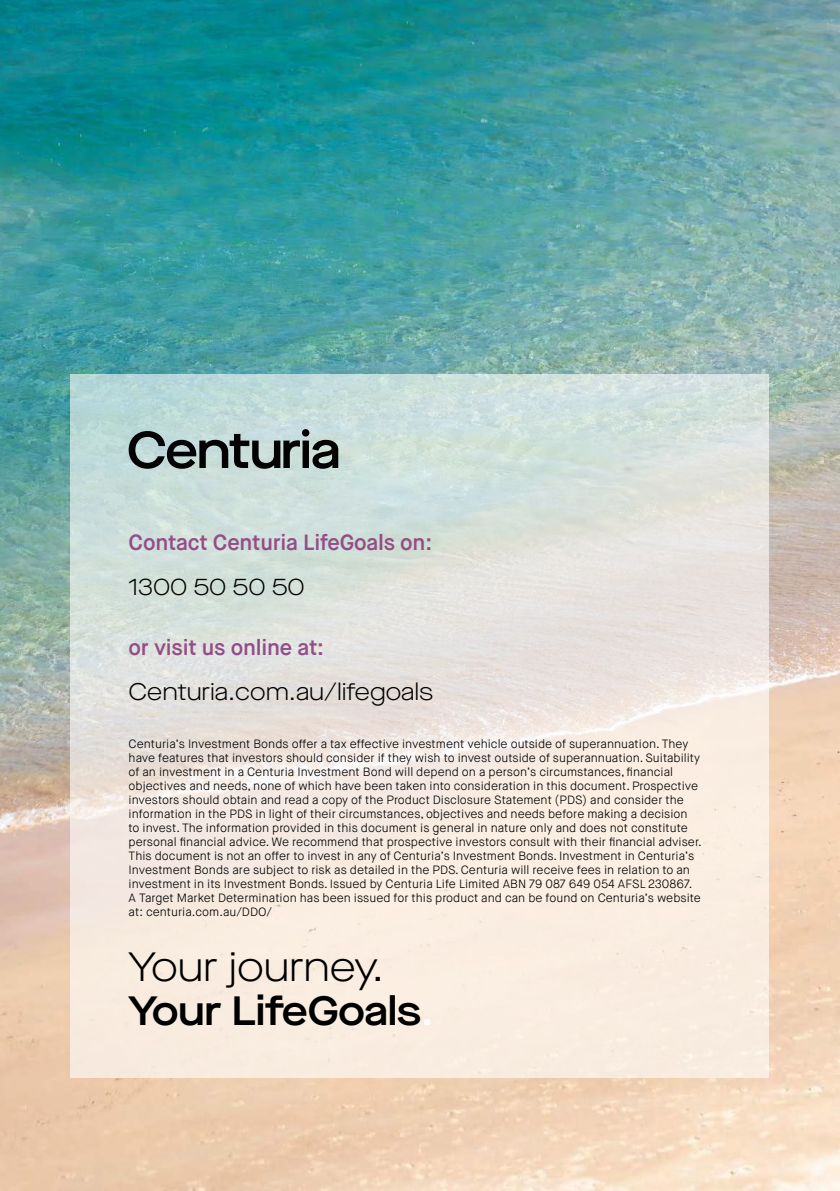
<style>
.page{position:relative;width:840px;height:1191px;background:#fff}
.page>*{position:absolute;margin:0;border:0;box-sizing:border-box;transform-origin:0 0}
.t1{font:600 40.8px/43.8px "Maison Neue Extended";letter-spacing:-.01em;color:#000}
.t2{font:300 24px "Maison Neue Extended";letter-spacing:-.01em;color:#000}
.t3{font:600 22px "Maison Neue";letter-spacing:-.01em;color:#934d87}
.t4{font:300 12px/14px "Maison Neue";color:#000}
.s1{font-weight:300}
.s2{color:#fff}
</style>
<div class="page">
<img style="left:0;top:0;width:839px;height:1191px">
<svg style="left:71px;top:374px;width:697px;height:703px;background:#e9e6de"></svg>
<svg style="left:129px;top:429px;width:209px;height:40px;background:#7c8a88"></svg>
<h3 class="t3" style="left:129px;top:533px;width:305px">Contact Centuria LifeGoals on:</h3>
<h2 class="t2" style="left:129px;top:577px;width:177px">1300 50 50 50</h2>
<h3 class="t3" style="left:129px;top:638px;width:197px">or visit us online at:</h3>
<h2 class="t2" style="left:129px;top:682px;width:306px">Centuria.com.au/lifegoals</h2>
<p class="t4" style="left:129px;top:737px;width:574px">Centuria’s Investment Bonds offer a tax effective investment vehicle outside of superannuation. They have features that investors should consider if they wish to invest outside of superannuation. Suitability of an investment in a Centuria Investment Bond will depend on a person’s circumstances, 昀椀nancial objectives and needs, none of which have been taken into consideration in this document. Prospective investors should obtain and read a copy of the Product Disclosure Statement (PDS) and consider the information in the PDS in light of their circumstances, objectives and needs before making a decision<br>to invest. The information provided in this document is general in nature only and does not constitute personal 昀椀nancial advice. We recommend that prospective investors consult with their 昀椀nancial adviser.<br>This document is not an offer to invest in any of Centuria’s Investment Bonds. Investment in Centuria’s Investment Bonds are subject to risk as detailed in the PDS. Centuria will receive fees in relation to an investment in its Investment Bonds. Issued by Centuria Life Limited ABN 79 087 649 054 AFSL 230867.<br>A Target Market Determination has been issued for this product and can be found on Centuria’s website at: centuria.com.au/DDO/</p>
<h1 class="t1" style="left:129px;top:949px;width:306px"><span class="s1">Your journey.<br></span>Your LifeGoals<span class="s2">.</span></h1>
</div>
